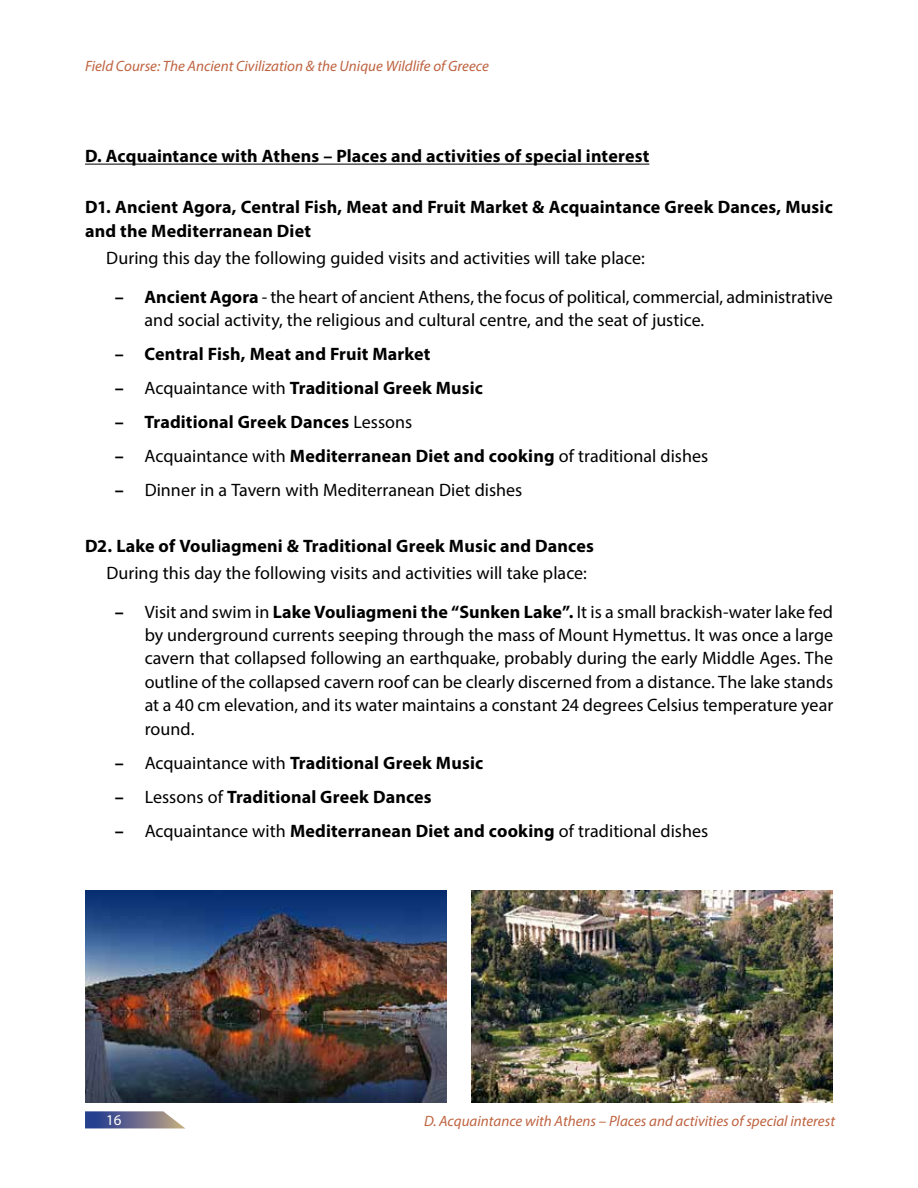
<style>
.page{position:relative;width:918px;height:1188px;background:#fff}
.page>*{position:absolute;margin:0;border:0;box-sizing:border-box;transform-origin:0 0}
.t1{font:18px/23.4px "Myriad Pro";color:#000}
.t2{font:700 18px/23.4px "Myriad Pro";letter-spacing:.01em;color:#000}
.t3{font:italic 15px "Myriad Pro";color:#be6340}
.t4{font:15px "Myriad Pro";color:#fff}
.s1{font-weight:700}
.s2{font-weight:400}
</style>
<div class="page">
<svg style="left:85px;top:1111px;width:100px;height:17px;background:#76799a"></svg>
<hr style="left:85px;top:164px;width:564px;height:1px;background:#000">
<img style="left:472px;top:890px;width:361px;height:213px">
<img style="left:85px;top:890px;width:361px;height:213px">
<p class="t3" style="left:85px;top:56px;width:405px">Field Course: The Ancient Civilization &amp; the Unique Wildlife of Greece</p>
<p class="t2" style="left:85px;top:144px;width:566px">D. Acquaintance with Athens – Places and activities of special interest</p>
<p class="t2" style="left:85px;top:195px;width:749px">D1. Ancient Agora, Central Fish, Meat and Fruit Market &amp; Acquaintance Greek Dances, Music and the Mediterranean Diet</p>
<p class="t1" style="left:106px;top:246px;width:540px">During this day the following guided visits and activities will take place:</p>
<p class="t1" style="left:145px;top:285px;width:690px;text-indent:-30px"><span class="s1">– Ancient Agora</span> - the heart of ancient Athens, the focus of political, commercial, administrative and social activity, the religious and cultural centre, and the seat of justice.</p>
<p class="t2" style="left:115px;top:342px;width:317px">– Central Fish, Meat and Fruit Market</p>
<p class="t2" style="left:115px;top:376px;width:370px">– <span class="s2">Acquaintance with</span> Traditional Greek Music</p>
<p class="t2" style="left:115px;top:410px;width:299px">– Traditional Greek Dances <span class="s2">Lessons</span></p>
<p class="t1" style="left:115px;top:444px;width:595px"><span class="s1">–</span> Acquaintance with <span class="s1">Mediterranean Diet and cooking</span> of traditional dishes</p>
<p class="t1" style="left:115px;top:478px;width:409px"><span class="s1">–</span> Dinner in a Tavern with Mediterranean Diet dishes</p>
<p class="t2" style="left:85px;top:533px;width:510px">D2. Lake of Vouliagmeni &amp; Traditional Greek Music and Dances</p>
<p class="t1" style="left:106px;top:561px;width:482px">During this day the following visits and activities will take place:</p>
<p class="t1" style="left:145px;top:599px;width:690px;text-align:justify;text-indent:-30px"><span class="s1">–</span> Visit and swim in <span class="s1">Lake Vouliagmeni the “Sunken Lake”.</span> It is a small brackish-water lake fed by underground currents seeping through the mass of Mount Hymettus. It was once a large cavern that collapsed following an earthquake, probably during the early Middle Ages. The outline of the collapsed cavern roof can be clearly discerned from a distance. The lake stands at a 40 cm elevation, and its water maintains a constant 24 degrees Celsius temperature year round.</p>
<p class="t2" style="left:115px;top:750px;width:370px">– <span class="s2">Acquaintance with</span> Traditional Greek Music</p>
<p class="t2" style="left:115px;top:784px;width:318px">– <span class="s2">Lessons of</span> Traditional Greek Dances</p>
<p class="t1" style="left:115px;top:819px;width:595px"><span class="s1">–</span> Acquaintance with <span class="s1">Mediterranean Diet and cooking</span> of traditional dishes</p>
<p class="t4" style="left:106px;top:1111px;width:17px">16</p>
<p class="t3" style="left:424px;top:1111px;width:413px">D. Acquaintance with Athens – Places and activities of special interest</p>
</div>
